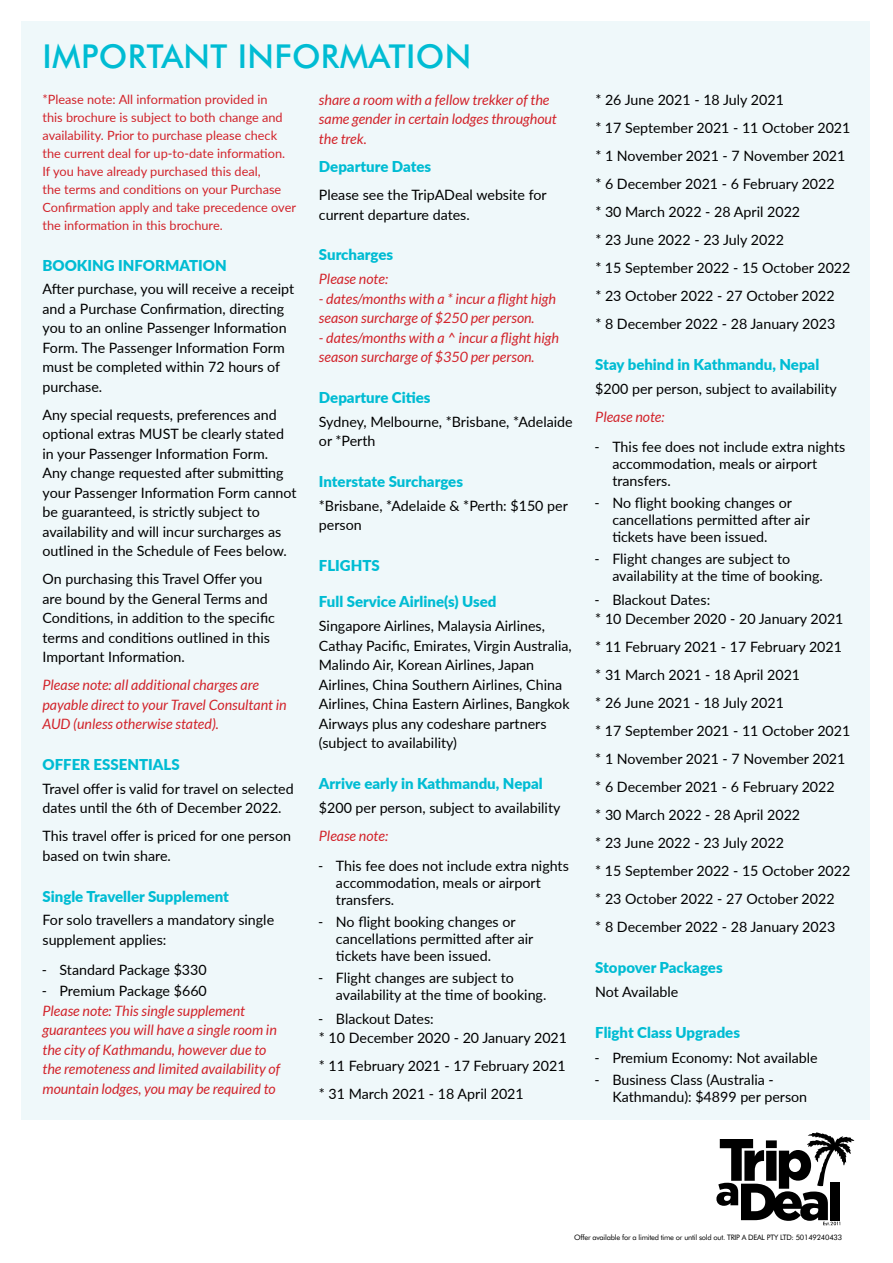
<style>
.page{position:relative;width:893px;height:1263px;background:#fff}
.page>*{position:absolute;margin:0;border:0;box-sizing:border-box;transform-origin:0 0}
.t1{font:500 33px "Futura BT";letter-spacing:.01em;color:#00bcd3}
.t2{font:900 15px "Lato";color:#00bcd3}
.t3{font:14.25px/19.5px "Lato";color:#000}
.t4{font:italic 14.25px/19.5px "Lato";color:#d2232a}
.t5{font:12.75px/18px "Lato";color:#d2232a}
.t6{font:7.5px "Futura BT";letter-spacing:-.03em;color:#000}
.s1{font-family:"Roboto"}
.s2{font-family:"Roboto";font-style:normal;color:#000}
.s3{font-style:normal;color:#000}
</style>
<div class="page">
<div style="left:21px;top:21px;width:849px;height:1098px;background:#eff8fa"></div>
<svg style="left:716px;top:1132px;width:138px;height:93px"></svg>
<h1 class="t1" style="left:43px;top:36px;width:430px">IMPORTANT INFORMATION</h1>
<p class="t5" style="left:43px;top:90px;width:255px">*Please note: All information provided in<br>this brochure is subject to both change and availability. Prior to purchase please check the current deal for up-to-date information.<br>If you have already purchased this deal,<br>the terms and conditions on your Purchase Confirmation apply and take precedence over the information in this brochure.</p>
<p class="t2" style="left:43px;top:254px;width:186px">BOOKING INFORMATION</p>
<p class="t3" style="left:43px;top:279px;width:253px">After purchase, you will receive a receipt and a Purchase Confirmation, directing you to an online Passenger Information Form. The Passenger Information Form must be completed within 72 hours of purchase.</p>
<p class="t3" style="left:43px;top:404px;width:256px">Any special requests, preferences and optional extras MUST be clearly stated in your Passenger Information Form.<br>Any change requested after submitting your Passenger Information Form cannot be guaranteed, is strictly subject to availability and will incur surcharges as outlined in the Schedule of Fees below.</p>
<p class="t3" style="left:43px;top:569px;width:234px">On purchasing this Travel Offer you are bound by the General Terms and Conditions, in addition to the specific terms and conditions outlined in this Important Information.</p>
<p class="t4" style="left:43px;top:676px;width:246px">Please note: all additional charges are payable direct to your Travel Consultant in<br>AUD (unless otherwise stated).</p>
<p class="t2" style="left:43px;top:753px;width:139px">OFFER ESSENTIALS</p>
<p class="t3" style="left:43px;top:778px;width:253px">Travel offer is valid for travel on selected dates until the 6th of December 2022.</p>
<p class="t3" style="left:43px;top:826px;width:250px">This travel offer is priced for one person based on twin share.</p>
<p class="t2" style="left:43px;top:885px;width:188px">Single Traveller Supplement</p>
<p class="t3" style="left:43px;top:910px;width:233px">For solo travellers a mandatory single supplement applies:</p>
<p class="t3" style="left:43px;top:959px;width:166px"><span class="s1">-</span> Standard Package $330</p>
<p class="t4" style="left:43px;top:982px;width:239px"><span class="s2">-</span> <span class="s3">Premium Package $660<br></span>Please note: This single supplement guarantees you will have a single room in the city of Kathmandu, however due to the remoteness and limited availability of mountain lodges, you may be required to</p>
<p class="t4" style="left:319px;top:90px;width:239px">share a room with a fellow trekker of the same gender in certain lodges throughout the trek.</p>
<p class="t2" style="left:319px;top:155px;width:114px">Departure Dates</p>
<p class="t3" style="left:319px;top:184px;width:229px">Please see the TripADeal website for current departure dates.</p>
<p class="t2" style="left:319px;top:244px;width:76px">Surcharges</p>
<p class="t4" style="left:319px;top:270px;width:71px">Please note:</p>
<p class="t4" style="left:319px;top:289px;width:239px">- dates/months with a * incur a flight high season surcharge of $250 per person.</p>
<p class="t4" style="left:319px;top:328px;width:242px">- dates/months with a ^ incur a flight high season surcharge of $350 per person.</p>
<p class="t2" style="left:319px;top:386px;width:113px">Departure Cities</p>
<p class="t3" style="left:319px;top:411px;width:255px">Sydney, Melbourne, *Brisbane, *Adelaide or *Perth</p>
<p class="t2" style="left:319px;top:470px;width:146px">Interstate Surcharges</p>
<p class="t3" style="left:319px;top:495px;width:250px">*Brisbane, *Adelaide &amp; *Perth: $150 per person</p>
<p class="t2" style="left:319px;top:554px;width:62px">FLIGHTS</p>
<p class="t2" style="left:319px;top:591px;width:179px">Full Service Airline(s) Used</p>
<p class="t3" style="left:319px;top:616px;width:254px">Singapore Airlines, Malaysia Airlines, Cathay Pacific, Emirates, Virgin Australia, Malindo Air, Korean Airlines, Japan Airlines, China Southern Airlines, China Airlines, China Eastern Airlines, Bangkok Airways plus any codeshare partners (subject to availability)</p>
<p class="t2" style="left:319px;top:772px;width:225px">Arrive early in Kathmandu, Nepal</p>
<p class="t3" style="left:319px;top:797px;width:243px">$200 per person, subject to availability</p>
<p class="t4" style="left:319px;top:826px;width:71px">Please note:</p>
<p class="t3" style="left:336px;top:856px;width:234px;line-height:17.2px;text-indent:-17px"><span class="s1">-</span> This fee does not include extra nights accommodation, meals or airport transfers.</p>
<p class="t3" style="left:336px;top:912px;width:199px;line-height:17.2px;text-indent:-17px"><span class="s1">-</span> No flight booking changes or cancellations permitted after air tickets have been issued.</p>
<p class="t3" style="left:336px;top:968px;width:212px;line-height:17.2px;text-indent:-17px"><span class="s1">-</span> Flight changes are subject to availability at the time of booking.</p>
<p class="t3" style="left:319px;top:1008px;width:250px"><span class="s1">-</span> Blackout Dates:<br>* 10 December 2020 - 20 January 2021</p>
<p class="t3" style="left:319px;top:1051px;width:248px;line-height:28px">* 11 February 2021 - 17 February 2021 * 31 March 2021 - 18 April 2021</p>
<p class="t3" style="left:595px;top:85px;width:257px;line-height:28px">* 26 June 2021 - 18 July 2021<br>* 17 September 2021 - 11 October 2021 * 1 November 2021 - 7 November 2021 * 6 December 2021 - 6 February 2022<br>* 30 March 2022 - 28 April 2022<br>* 23 June 2022 - 23 July 2022<br>* 15 September 2022 - 15 October 2022 * 23 October 2022 - 27 October 2022<br>* 8 December 2022 - 28 January 2023</p>
<p class="t2" style="left:595px;top:353px;width:225px">Stay behind in Kathmandu, Nepal</p>
<p class="t3" style="left:595px;top:378px;width:243px">$200 per person, subject to availability</p>
<p class="t4" style="left:595px;top:407px;width:71px">Please note:</p>
<p class="t3" style="left:612px;top:437px;width:234px;line-height:17.2px;text-indent:-17px"><span class="s1">-</span> This fee does not include extra nights accommodation, meals or airport transfers.</p>
<p class="t3" style="left:612px;top:493px;width:199px;line-height:17.2px;text-indent:-17px"><span class="s1">-</span> No flight booking changes or cancellations permitted after air tickets have been issued.</p>
<p class="t3" style="left:612px;top:549px;width:212px;line-height:17.2px;text-indent:-17px"><span class="s1">-</span> Flight changes are subject to availability at the time of booking.</p>
<p class="t3" style="left:595px;top:589px;width:250px"><span class="s1">-</span> Blackout Dates:<br>* 10 December 2020 - 20 January 2021</p>
<p class="t3" style="left:595px;top:632px;width:257px;line-height:28px">* 11 February 2021 - 17 February 2021 * 31 March 2021 - 18 April 2021<br>* 26 June 2021 - 18 July 2021<br>* 17 September 2021 - 11 October 2021 * 1 November 2021 - 7 November 2021 * 6 December 2021 - 6 February 2022<br>* 30 March 2022 - 28 April 2022<br>* 23 June 2022 - 23 July 2022<br>* 15 September 2022 - 15 October 2022 * 23 October 2022 - 27 October 2022<br>* 8 December 2022 - 28 January 2023</p>
<p class="t2" style="left:595px;top:956px;width:129px">Stopover Packages</p>
<p class="t3" style="left:595px;top:981px;width:84px">Not Available</p>
<p class="t2" style="left:595px;top:1021px;width:146px">Flight Class Upgrades</p>
<p class="t3" style="left:595px;top:1048px;width:224px"><span class="s1">-</span> Premium Economy: Not available</p>
<p class="t3" style="left:612px;top:1070px;width:196px;line-height:17.2px;text-indent:-17px"><span class="s1">-</span> Business Class (Australia -<br>Kathmandu): $4899 per person</p>
<p class="t6" style="left:574px;top:1232px;width:269px">Offer available for a limited time or until sold out. TRIP A DEAL PTY LTD: 50149240433</p>
</div>
